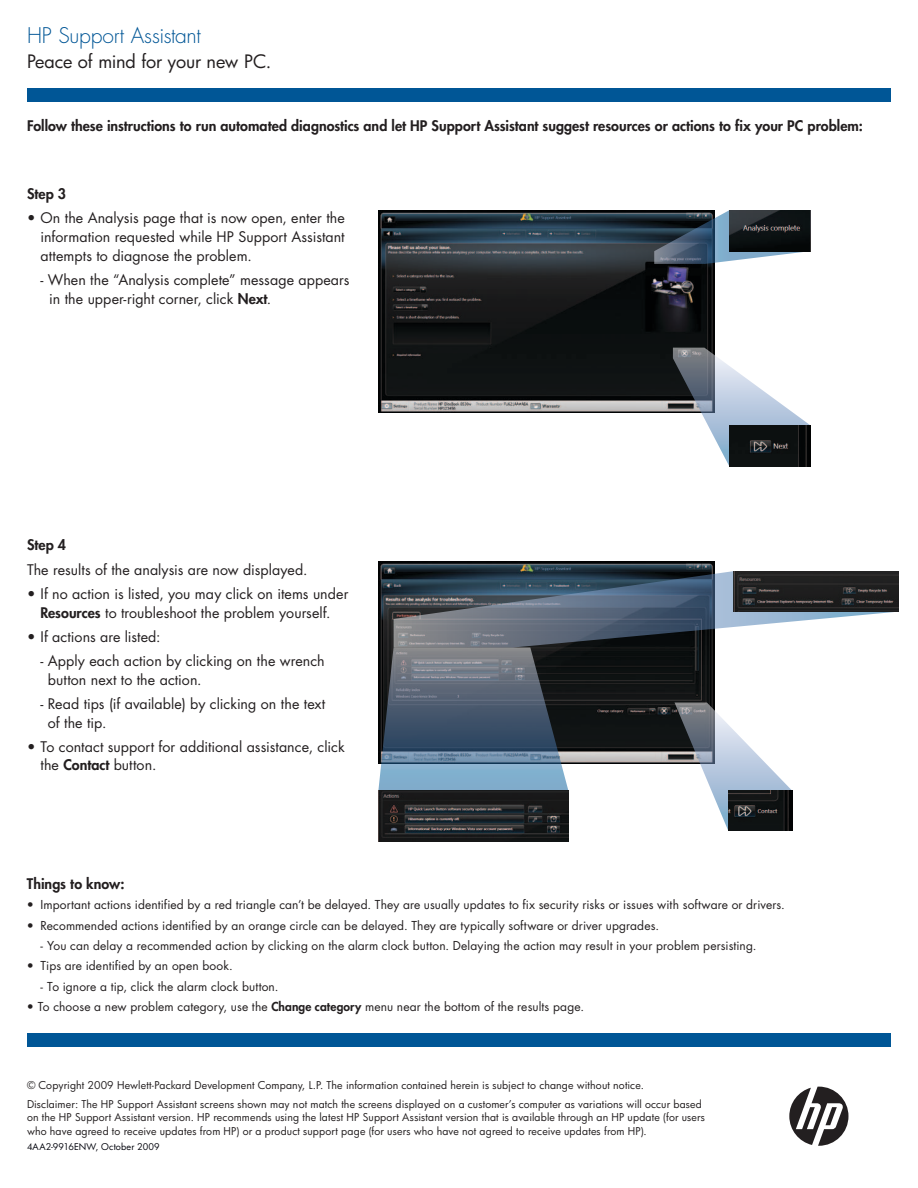
<style>
.page{position:relative;width:918px;height:1188px;background:#fff}
.page>*{position:absolute;margin:0;border:0;box-sizing:border-box;transform-origin:0 0}
.t1{font:300 21px "Futura";letter-spacing:-.01em;color:#005696}
.t2{font:18px "HP Futura";letter-spacing:-.015em;color:#231f20}
.t3{font:14.25px/18.8px "Futura";letter-spacing:.005em;color:#231f20}
.t4{font:800 14.25px "Futura";color:#231f20}
.t5{font:12px "Futura";letter-spacing:.01em;color:#231f20}
.t6{font:10.5px/18.9px "HP Futura";letter-spacing:.01em;color:#231f20}
.t7{font:9px "HP Futura";letter-spacing:.015em;color:#01020b}
.s1{font-weight:800}
</style>
<div class="page">
<img style="left:378px;top:561px;width:337px;height:10px">
<img style="left:379px;top:210px;width:335px;height:202px">
<svg style="left:789px;top:1087px;width:59px;height:59px"></svg>
<div style="left:27px;top:89px;width:864px;height:13px;background:#005696"></div>
<div style="left:27px;top:1034px;width:864px;height:13px;background:#005696"></div>
<img style="left:378px;top:830px;width:190px;height:12px">
<svg style="left:673px;top:348px;width:137px;height:118px"></svg>
<img style="left:729px;top:426px;width:81px;height:40px">
<svg style="left:654px;top:210px;width:156px;height:54px;background:#5e7283"></svg>
<img style="left:729px;top:210px;width:81px;height:41px">
<svg style="left:378px;top:571px;width:516px;height:259px"></svg>
<img style="left:733px;top:571px;width:165px;height:41px">
<h1 class="t1" style="left:27px;top:22px;width:175px">HP Support Assistant</h1>
<p class="t2" style="left:27px;top:49px;width:246px">Peace of mind for your new PC.</p>
<p class="t4" style="left:27px;top:117px;width:837px">Follow these instructions to run automated diagnostics and let HP Support Assistant suggest resources or actions to fix your PC problem:</p>
<p class="t4" style="left:27px;top:184px;width:41px">Step 3</p>
<p class="t3" style="left:40px;top:208px;width:306px;text-align:justify;text-indent:-13px">• On the Analysis page that is now open, enter the information requested while HP Support Assistant attempts to diagnose the problem.</p>
<p class="t3" style="left:49px;top:270px;width:302px;text-indent:-9px">- When the “Analysis complete” message appears in the upper-right corner, click <span class="s1">Next</span>.</p>
<p class="t4" style="left:27px;top:536px;width:41px">Step 4</p>
<p class="t3" style="left:27px;top:560px;width:282px">The results of the analysis are now displayed.</p>
<p class="t3" style="left:27px;top:584px;width:323px;text-align:center">• If no action is listed, you may click on items under<br><span class="s1">Resources</span> to troubleshoot the problem yourself.</p>
<p class="t3" style="left:27px;top:627px;width:135px">• If actions are listed:</p>
<p class="t3" style="left:48px;top:651px;width:278px;text-indent:-7px">- Apply each action by clicking on the wrench button next to the action.</p>
<p class="t3" style="left:48px;top:694px;width:279px;text-indent:-7px">- Read tips (if available) by clicking on the text of the tip.</p>
<p class="t3" style="left:40px;top:737px;width:306px;text-indent:-13px">• To contact support for additional assistance, click the <span class="s1">Contact</span> button.</p>
<p class="t4" style="left:27px;top:874px;width:99px">Things to know:</p>
<p class="t5" style="left:27px;top:897px;width:759px">• Important actions identified by a red triangle can’t be delayed. They are usually updates to fix security risks or issues with software or drivers.</p>
<p class="t5" style="left:27px;top:917px;width:634px">• Recommended actions identified by an orange circle can be delayed. They are typically software or driver upgrades.</p>
<p class="t5" style="left:40px;top:937px;width:718px">- You can delay a recommended action by clicking on the alarm clock button. Delaying the action may result in your problem persisting.</p>
<p class="t5" style="left:27px;top:958px;width:207px">• Tips are identified by an open book.</p>
<p class="t5" style="left:40px;top:978px;width:240px">- To ignore a tip, click the alarm clock button.</p>
<p class="t5" style="left:27px;top:999px;width:559px">• To choose a new problem category, use the <span class="s1">Change category</span> menu near the bottom of the results page.</p>
<p class="t6" style="left:27px;top:1075px;width:677px">© Copyright 2009 Hewlett-Packard Development Company, L.P. The information contained herein is subject to change without notice.<br>Disclaimer: The HP Support Assistant screens shown may not match the screens displayed on a customer’s computer as variations will occur based</p>
<p class="t6" style="left:27px;top:1110px;width:680px;line-height:13.5px">on the HP Support Assistant version. HP recommends using the latest HP Support Assistant version that is available through an HP update (for users who have agreed to receive updates from HP) or a product support page (for users who have not agreed to receive updates from HP).</p>
<p class="t7" style="left:27px;top:1140px;width:134px">4AA2-9916ENW, October 2009</p>
</div>
